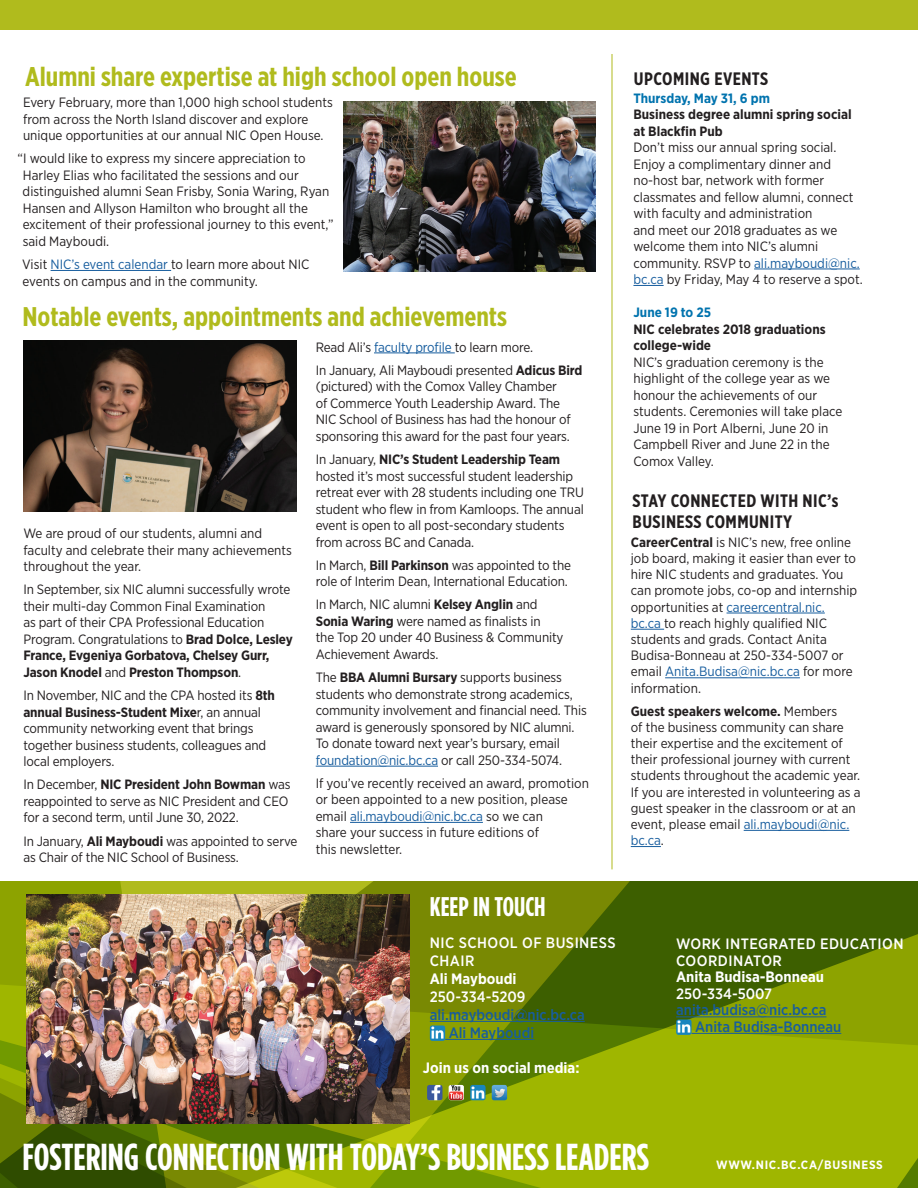
<style>
.page{position:relative;width:918px;height:1188px;background:#fff}
.page>*{position:absolute;margin:0;border:0;box-sizing:border-box;transform-origin:0 0}
.t1{font:700 37.5px "Gotham Condensed";color:#fff}
.t2{font:700 27px "Gotham X Narrow";color:#b0bb1d}
.t3{font:700 27px "Gotham Condensed";color:#fff}
.t4{font:700 18px/21.6px "Gotham X Narrow";letter-spacing:.025em;color:#231f20}
.t5{font:500 15px/18px "Gotham Narrow";color:#175d9e}
.t6{font:500 15px/18px "Gotham Narrow";letter-spacing:.03em;color:#fff}
.t7{font:700 15px "Gotham Narrow";color:#fff}
.t8{font:500 15px "Gotham Narrow";color:#fff}
.t9{font:13.5px/16.5px "Gotham Narrow";letter-spacing:-.01em;color:#231f20}
.t10{font:700 13.5px/16.5px "Gotham Narrow";color:#231f20}
.t11{font:700 13.5px "Gotham Narrow";color:#0073ae}
.t12{font:700 12px "Gotham Narrow";letter-spacing:.06em;color:#fff}
.s1{color:#175d9e}
.s2{font-weight:700}
</style>
<div class="page">
<svg style="left:0;top:881px;width:918px;height:86px;fill:#3d5f00"></svg>
<svg style="left:0;top:972px;width:918px;height:216px;fill:#9fb600"></svg>
<div style="left:0;top:0;width:918px;height:29px;background:#b0bb1d"></div>
<hr style="left:612px;top:54px;width:1px;height:815px;background:#b0bb1d">
<hr style="left:754px;top:269px;width:106px;height:1px;background:#175d9e">
<hr style="left:633px;top:285px;width:31px;height:1px;background:#175d9e">
<img style="left:26px;top:894px;width:384px;height:229px">
<hr style="left:430px;top:1021px;width:155px;height:1px;background:#175d9e">
<hr style="left:445px;top:1039px;width:89px;height:1px;background:#175d9e">
<img style="left:430px;top:1025px;width:15px;height:16px">
<hr style="left:676px;top:1017px;width:150px;height:1px;background:#175d9e">
<hr style="left:692px;top:1033px;width:149px;height:1px;background:#175d9e">
<img style="left:676px;top:1019px;width:16px;height:16px">
<hr style="left:727px;top:613px;width:98px;height:1px;background:#175d9e">
<hr style="left:631px;top:629px;width:33px;height:1px;background:#175d9e">
<hr style="left:665px;top:677px;width:135px;height:1px;background:#175d9e">
<hr style="left:744px;top:830px;width:105px;height:1px;background:#175d9e">
<hr style="left:631px;top:846px;width:30px;height:1px;background:#175d9e">
<img style="left:427px;top:1085px;width:15px;height:15px">
<img style="left:449px;top:1085px;width:15px;height:15px">
<img style="left:470px;top:1085px;width:16px;height:15px">
<img style="left:492px;top:1085px;width:15px;height:15px">
<img style="left:23px;top:341px;width:273px;height:170px">
<hr style="left:374px;top:353px;width:81px;height:1px;background:#175d9e">
<hr style="left:316px;top:766px;width:122px;height:1px;background:#175d9e">
<hr style="left:350px;top:822px;width:133px;height:1px;background:#175d9e">
<hr style="left:51px;top:270px;width:120px;height:1px;background:#175d9e">
<img style="left:343px;top:102px;width:253px;height:170px">
<h2 class="t2" style="left:25px;top:60px;width:493px">Alumni share expertise at high school open house</h2>
<p class="t9" style="left:23px;top:94px;width:311px">Every February, more than 1,000 high school students from across the North Island discover and explore unique opportunities at our annual NIC Open House.</p>
<p class="t9" style="left:23px;top:150px;width:312px;text-indent:-5px">“I would like to express my sincere appreciation to Harley Elias who facilitated the sessions and our distinguished alumni Sean Frisby, Sonia Waring, Ryan Hansen and Allyson Hamilton who brought all the excitement of their professional journey to this event,” said Mayboudi.</p>
<p class="t9" style="left:22px;top:256px;width:289px">Visit <span class="s1">NIC’s event calendar</span> to learn more about NIC events on campus and in the community.</p>
<h2 class="t2" style="left:22px;top:300px;width:486px">Notable events, appointments and achievements</h2>
<p class="t9" style="left:23px;top:525px;width:270px">We are proud of our students, alumni and faculty and celebrate their many achievements throughout the year.</p>
<p class="t9" style="left:23px;top:581px;width:271px">In September, six NIC alumni successfully wrote their multi-day Common Final Examination<br>as part of their CPA Professional Education Program. Congratulations to <span class="s2">Brad Dolce, Lesley France, Evgeniya Gorbatova, Chelsey Gurr, Jason Knodel</span> and <span class="s2">Preston Thompson</span>.</p>
<p class="t9" style="left:23px;top:687px;width:253px">In November, NIC and the CPA hosted its <span class="s2">8th annual Business-Student Mixe</span>r, an annual community networking event that brings together business students, colleagues and local employers.</p>
<p class="t9" style="left:23px;top:776px;width:269px">In December, <span class="s2">NIC President John Bowman</span> was reappointed to serve as NIC President and CEO for a second term, until June 30, 2022.</p>
<p class="t9" style="left:23px;top:832px;width:275px">In January, <span class="s2">Ali Mayboudi</span> was appointed to serve as Chair of the NIC School of Business.</p>
<p class="t9" style="left:316px;top:335px;width:268px;line-height:23.2px">Read Ali’s <span class="s1">faculty profile</span> to learn more.<br>In January, Ali Mayboudi presented <span class="s2">Adicus Bird</span></p>
<p class="t9" style="left:316px;top:378px;width:257px">(pictured) with the Comox Valley Chamber of Commerce Youth Leadership Award. The NIC School of Business has had the honour of sponsoring this award for the past four years.</p>
<p class="t9" style="left:316px;top:451px;width:270px">In January, <span class="s2">NIC’s Student Leadership Team </span>hosted it’s most successful student leadership retreat ever with 28 students including one TRU student who flew in from Kamloops. The annual event is open to all post-secondary students from across BC and Canada.</p>
<p class="t9" style="left:316px;top:556px;width:257px">In March, <span class="s2">Bill Parkinson</span> was appointed to the role of Interim Dean, International Education.</p>
<p class="t9" style="left:316px;top:596px;width:249px">In March, NIC alumni <span class="s2">Kelsey Anglin</span> and <span class="s2">Sonia Waring</span> were named as finalists in<br>the Top 20 under 40 Business &amp; Community Achievement Awards.</p>
<p class="t9" style="left:316px;top:669px;width:273px">The <span class="s2">BBA Alumni Bursary</span> supports business students who demonstrate strong academics, community involvement and financial need. This award is generously sponsored by NIC alumni.<br>To donate toward next year’s bursary, email <span class="s1">foundation@nic.bc.ca</span> or call 250-334-5074.</p>
<p class="t9" style="left:316px;top:775px;width:275px">If you’ve recently received an award, promotion or been appointed to a new position, please email <span class="s1">ali.mayboudi@nic.bc.ca</span> so we can<br>share your success in future editions of<br>this newsletter.</p>
<h2 class="t3" style="left:430px;top:891px;width:117px">KEEP IN TOUCH</h2>
<p class="t6" style="left:430px;top:933px;width:187px">NIC SCHOOL OF BUSINESS<br>CHAIR</p>
<p class="t7" style="left:430px;top:969px;width:88px">Ali Mayboudi</p>
<p class="t8" style="left:430px;top:987px;width:97px">250-334-5209</p>
<p class="t5" style="left:449px;top:1005px;width:138px;text-indent:-19px">ali.mayboudi@nic.bc.ca<br>Ali Mayboudi</p>
<p class="t7" style="left:423px;top:1058px;width:158px">Join us on social media:</p>
<h3 class="t4" style="left:634px;top:67px;width:136px">UPCOMING EVENTS</h3>
<p class="t11" style="left:633px;top:89px;width:138px">Thursday, May 31, 6 pm</p>
<p class="t10" style="left:633px;top:106px;width:220px">Business degree alumni spring social at Blackfin Pub</p>
<p class="t9" style="left:633px;top:139px;width:231px">Don’t miss our annual spring social.<br>Enjoy a complimentary dinner and no-host bar, network with former classmates and fellow alumni, connect with faculty and administration<br>and meet our 2018 graduates as we welcome them into NIC’s alumni community. RSVP to <span class="s1">ali.mayboudi@nic. bc.ca</span> by Friday, May 4 to reserve a spot.</p>
<p class="t11" style="left:633px;top:304px;width:79px">June 19 to 25</p>
<p class="t10" style="left:633px;top:320px;width:194px">NIC celebrates 2018 graduations college-wide</p>
<p class="t9" style="left:633px;top:353px;width:210px">NIC’s graduation ceremony is the highlight of the college year as we honour the achievements of our students. Ceremonies will take place<br>June 19 in Port Alberni, June 20 in<br>Campbell River and June 22 in the<br>Comox Valley.</p>
<h3 class="t4" style="left:633px;top:490px;width:207px">STAY CONNECTED WITH NIC’s<br>BUSINESS COMMUNITY</h3>
<p class="t9" style="left:631px;top:534px;width:228px"><span class="s2">CareerCentral</span> is NIC’s new, free online job board, making it easier than ever to hire NIC students and graduates. You can promote jobs, co-op and internship opportunities at <span class="s1">careercentral.nic. bc.ca</span> to reach highly qualified NIC students and grads. Contact Anita Budisa-Bonneau at 250-334-5007 or email <span class="s1">Anita.Budisa@nic.bc.ca</span> for more information.</p>
<p class="t9" style="left:631px;top:702px;width:231px"><span class="s2">Guest speakers welcome.</span> Members<br>of the business community can share their expertise and the excitement of their professional journey with current students throughout the academic year.<br>If you are interested in volunteering as a guest speaker in the classroom or at an event, please email <span class="s1">ali.mayboudi@nic. bc.ca</span>.</p>
<p class="t6" style="left:676px;top:936px;width:229px;line-height:16.5px">WORK INTEGRATED EDUCATION<br>COORDINATOR</p>
<p class="t7" style="left:676px;top:967px;width:149px">Anita Budisa-Bonneau</p>
<p class="t8" style="left:676px;top:984px;width:98px">250-334-5007</p>
<p class="t5" style="left:695px;top:1002px;width:148px;line-height:16.5px;text-indent:-19px">anita.budisa@nic.bc.ca<br>Anita Budisa-Bonneau</p>
<h1 class="t1" style="left:22px;top:1134px;width:628px">FOSTERING CONNECTION WITH TODAY’S BUSINESS LEADERS</h1>
<p class="t12" style="left:716px;top:1157px;width:168px">WWW.NIC.BC.CA/BUSINESS</p>
</div>
